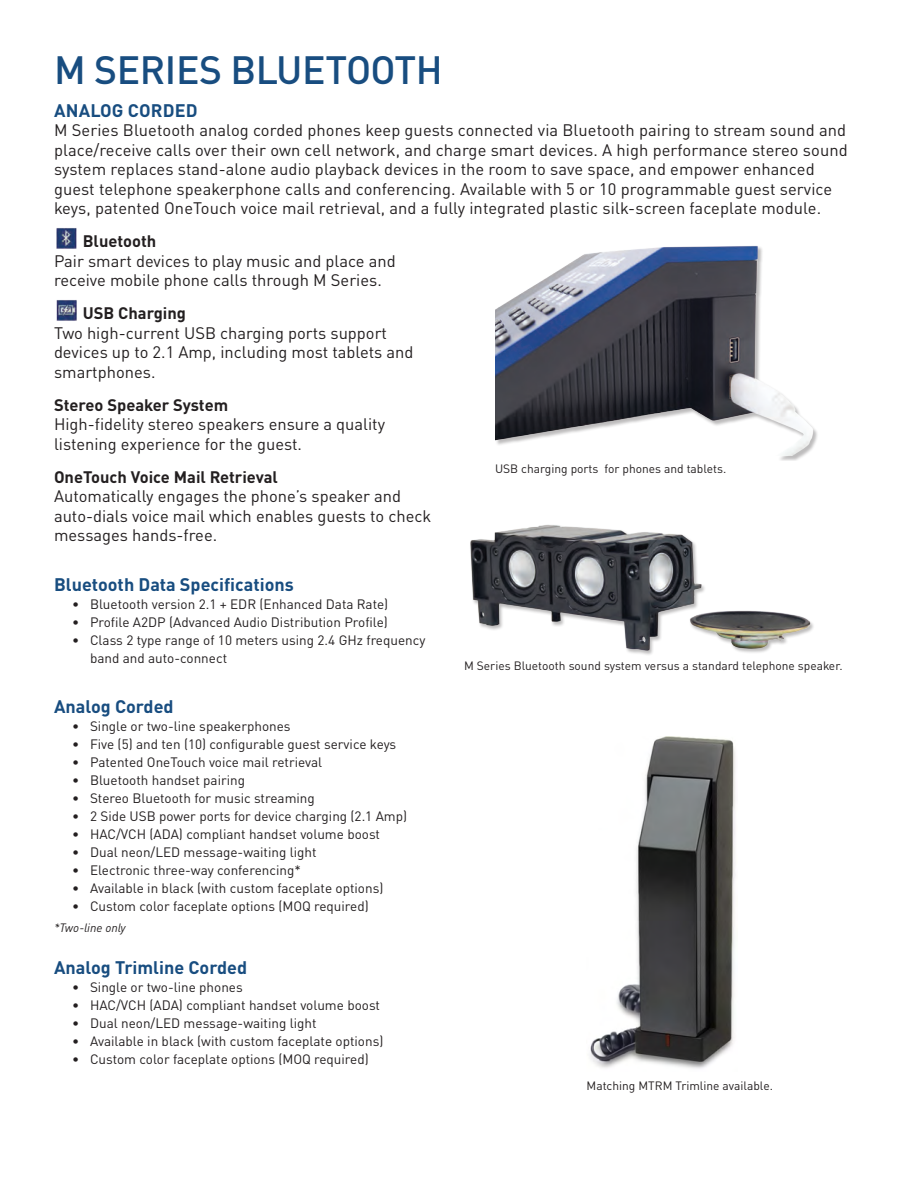
<style>
.page{position:relative;width:918px;height:1188px;background:#fff}
.page>*{position:absolute;margin:0;border:0;box-sizing:border-box;transform-origin:0 0}
.Inside_A_Head{font:500 39px "DINOT";letter-spacing:-.01em;color:#184d80}
.Inside_B_Head{font:700 18px "DINOT";color:#184d80}
.Inside_text{font:16.5px/19.5px "DINOT";letter-spacing:.005em;color:#231f20}
.Cover_C{font:16.5px/19.5px "DINOT";color:#231f20}
.Cover_C-2{font:700 16.5px "DINOT";color:#231f20}
.t1{font:13.5px/18px "DINOT";color:#231f20}
.Inside_text_FN{font:12px "DINOT";color:#231f20}
.Inside_text_FN-2{font:italic 12px "DINOT";color:#231f20}
</style>
<div class="page">
<img style="left:56px;top:228px;width:21px;height:21px">
<img style="left:56px;top:300px;width:21px;height:21px">
<img style="left:590px;top:736px;width:146px;height:333px">
<img style="left:470px;top:524px;width:344px;height:131px">
<div style="left:495px;top:246px;width:324px;height:215px;background:#231f20;opacity:.3"></div>
<img style="left:495px;top:245px;width:324px;height:210px">
<p class="Inside_A_Head" style="left:54px;top:45px;width:390px">M SERIES BLUETOOTH</p>
<p class="Inside_B_Head" style="left:54px;top:99px;width:145px">ANALOG CORDED</p>
<p class="Inside_text" style="left:54px;top:120px;width:795px">M Series Bluetooth analog corded phones keep guests connected via Bluetooth pairing to stream sound and place/receive calls over their own cell network, and charge smart devices. A high performance stereo sound system replaces stand-alone audio playback devices in the room to save space, and empower enhanced guest telephone speakerphone calls and conferencing. Available with 5 or 10 programmable guest service keys, patented OneTouch voice mail retrieval, and a fully integrated plastic silk-screen faceplate module.</p>
<p class="Cover_C-2" style="left:83px;top:231px;width:75px">Bluetooth</p>
<p class="Cover_C" style="left:54px;top:251px;width:343px">Pair smart devices to play music and place and receive mobile phone calls through M Series.</p>
<p class="Cover_C-2" style="left:83px;top:303px;width:105px">USB Charging</p>
<p class="Cover_C" style="left:54px;top:323px;width:361px">Two high-current USB charging ports support devices up to 2.1 Amp, including most tablets and smartphones.</p>
<p class="Cover_C-2" style="left:54px;top:394px;width:176px">Stereo Speaker System</p>
<p class="Cover_C" style="left:54px;top:414px;width:333px">High-fidelity stereo speakers ensure a quality listening experience for the guest.</p>
<p class="Cover_C-2" style="left:54px;top:466px;width:226px">OneTouch Voice Mail Retrieval</p>
<p class="Cover_C" style="left:54px;top:486px;width:379px">Automatically engages the phone’s speaker and auto-dials voice mail which enables guests to check messages hands-free.</p>
<p class="Inside_B_Head" style="left:54px;top:573px;width:241px">Bluetooth Data Specifications</p>
<p class="t1" style="left:72px;top:595px;width:318px">• Bluetooth version 2.1 + EDR (Enhanced Data Rate)</p>
<p class="t1" style="left:72px;top:613px;width:317px">• Profile A2DP (Advanced Audio Distribution Profile)</p>
<p class="t1" style="left:90px;top:631px;width:337px;text-indent:-18px">• Class 2 type range of 10 meters using 2.4 GHz frequency band and auto-connect</p>
<p class="Inside_text_FN" style="left:495px;top:461px;width:233px">USB charging ports for phones and tablets.</p>
<p class="Inside_text_FN" style="left:464px;top:659px;width:380px">M Series Bluetooth sound system versus a standard telephone speaker.</p>
<p class="Inside_B_Head" style="left:54px;top:694px;width:121px">Analog Corded</p>
<p class="t1" style="left:72px;top:717px;width:220px">• Single or two-line speakerphones</p>
<p class="t1" style="left:72px;top:735px;width:326px">• Five (5) and ten (10) configurable guest service keys</p>
<p class="t1" style="left:72px;top:753px;width:252px">• Patented OneTouch voice mail retrieval</p>
<p class="t1" style="left:72px;top:771px;width:175px">• Bluetooth handset pairing</p>
<p class="t1" style="left:72px;top:789px;width:244px">• Stereo Bluetooth for music streaming</p>
<p class="t1" style="left:72px;top:807px;width:337px">• 2 Side USB power ports for device charging (2.1 Amp)</p>
<p class="t1" style="left:72px;top:825px;width:310px">• HAC/VCH (ADA) compliant handset volume boost</p>
<p class="t1" style="left:72px;top:843px;width:246px">• Dual neon/LED message-waiting light</p>
<p class="t1" style="left:72px;top:861px;width:230px">• Electronic three-way conferencing*</p>
<p class="t1" style="left:72px;top:879px;width:313px">• Available in black (with custom faceplate options)</p>
<p class="t1" style="left:72px;top:897px;width:298px">• Custom color faceplate options (MOQ required)</p>
<p class="Inside_text_FN-2" style="left:54px;top:920px;width:73px">*Two-line only</p>
<p class="Inside_B_Head" style="left:54px;top:955px;width:195px">Analog Trimline Corded</p>
<p class="t1" style="left:72px;top:978px;width:172px">• Single or two-line phones</p>
<p class="t1" style="left:72px;top:996px;width:310px">• HAC/VCH (ADA) compliant handset volume boost</p>
<p class="t1" style="left:72px;top:1014px;width:246px">• Dual neon/LED message-waiting light</p>
<p class="t1" style="left:72px;top:1032px;width:313px">• Available in black (with custom faceplate options)</p>
<p class="t1" style="left:72px;top:1050px;width:298px">• Custom color faceplate options (MOQ required)</p>
<p class="Inside_text_FN" style="left:587px;top:1078px;width:188px">Matching MTRM Trimline available.</p>
</div>
